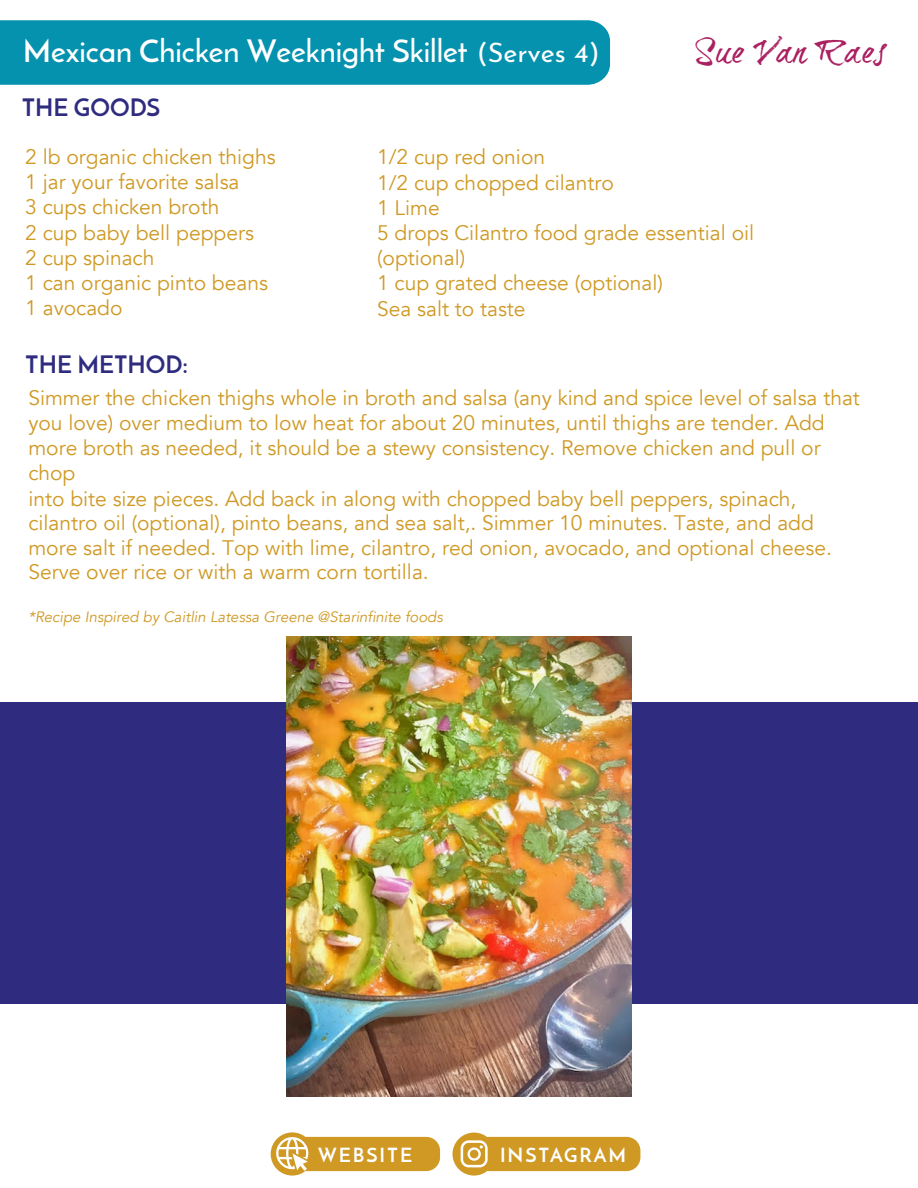
<style>
.page{position:relative;width:918px;height:1188px;background:#fff}
.page>*{position:absolute;margin:0;border:0;box-sizing:border-box;transform-origin:0 0}
.t1{font:33.45px "Brushtip Travis";color:#aa2060}
.t2{font:600 31.5px "Josefin Sans";color:#fff}
.t3{font:27px "Josefin Sans";color:#fff}
.t4{font:700 24px "Josefin Sans";color:#2f2c80}
.t5{font:21px/24.9px "Avenir";color:#cf9924}
.t6{font:700 19.5px "Josefin Sans";letter-spacing:.1em;color:#fff}
.t7{font:italic 15px "Avenir";color:#cf9924}
</style>
<div class="page">
<div style="left:292px;top:1137px;width:148px;height:34px;background:#cf9924;border-radius:14px"></div>
<div style="left:475px;top:1137px;width:165px;height:34px;background:#cf9924;border-radius:14px"></div>
<div style="left:271px;top:1132px;width:43px;height:44px;background:#cf9924;border-radius:50%"></div>
<svg style="left:276px;top:1137px;width:32px;height:34px"></svg>
<svg style="left:453px;top:1133px;width:43px;height:43px"></svg>
<div style="left:0;top:702px;width:918px;height:302px;background:#2f2c80"></div>
<div style="left:0;top:20px;width:610px;height:65px;background:#0592ae"></div>
<img style="left:286px;top:636px;width:346px;height:461px">
<h2 class="t2" style="left:23px;top:31px;width:446px">Mexican Chicken Weeknight Skillet</h2>
<h1 class="t1" style="left:694px;top:31px;width:194px">Sue Van Raes</h1>
<p class="t3" style="left:477px;top:30px;width:124px">(Serves 4)</p>
<p class="t4" style="left:22px;top:92px;width:140px">THE GOODS</p>
<p class="t5" style="left:25px;top:145px;width:252px">2 lb organic chicken thighs<br>1 jar your favorite salsa<br>3 cups chicken broth<br>2 cup baby bell peppers<br>2 cup spinach<br>1 can organic pinto beans<br>1 avocado</p>
<p class="t5" style="left:377px;top:145px;width:379px">1/2 cup red onion<br>1/2 cup chopped cilantro<br>1 Lime<br>5 drops Cilantro food grade essential oil (optional)<br>1 cup grated cheese (optional)<br>Sea salt to taste</p>
<p class="t4" style="left:25px;top:349px;width:164px">THE METHOD:</p>
<p class="t5" style="left:28px;top:385px;width:833px">Simmer the chicken thighs whole in broth and salsa (any kind and spice level of salsa that you love) over medium to low heat for about 20 minutes, until thighs are tender. Add more broth as needed, it should be a stewy consistency. Remove chicken and pull or chop<br>into bite size pieces. Add back in along with chopped baby bell peppers, spinach, cilantro oil (optional), pinto beans, and sea salt,. Simmer 10 minutes. Taste, and add more salt if needed. Top with lime, cilantro, red onion, avocado, and optional cheese.<br>Serve over rice or with a warm corn tortilla.</p>
<p class="t7" style="left:28px;top:608px;width:416px">*Recipe Inspired by Caitlin Latessa Greene @Starinfinite foods</p>
<p class="t6" style="left:318px;top:1142px;width:95px">WEBSITE</p>
<p class="t6" style="left:500px;top:1142px;width:128px">INSTAGRAM</p>
</div>
